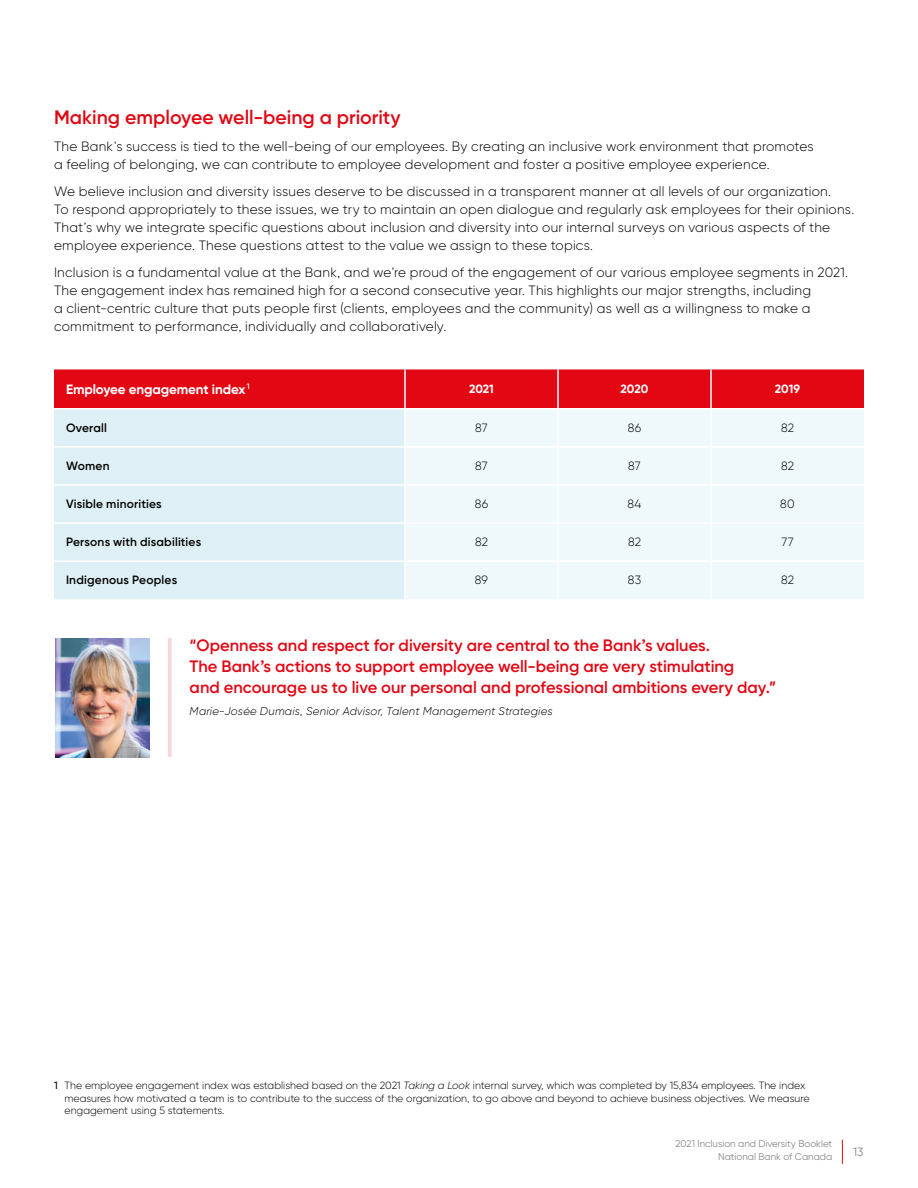
<style>
.page{position:relative;width:918px;height:1188px;background:#fff}
.page>*{position:absolute;margin:0;border:0;box-sizing:border-box;transform-origin:0 0}
.t1{font:600 19.5px "Gilroy BN";color:#e30613}
.t2{font:600 16.5px/21px "Gilroy BN";color:#e30613}
.t3{font:300 13.5px/18px "Gilroy BN";letter-spacing:.015em;color:#000}
.t4{font:700 13.5px "Gilroy BN";letter-spacing:-.01em;color:#fff}
.t5{font:600 12px "Gilroy BN";letter-spacing:.015em;color:#000}
.t6{font:300 12px "Gilroy BN";letter-spacing:.005em;color:#000}
.t7{font:700 12px "Gilroy BN";color:#fff}
.t8{font:12px "Gilroy BN";color:#878787}
.t9{font:italic 300 11.25px "Gilroy BN";letter-spacing:.02em;color:#000}
.t10{font:300 10.5px/12.8px "Gilroy BN";color:#000}
.t11{font:9.75px/12px "Gilroy BN";color:#878787;text-align:right}
.s1{font-weight:500}
.s2{font-style:italic}
</style>
<div class="page">
<div style="left:54px;top:369px;width:810px;height:39px;background:#e30613"></div>
<div style="left:54px;top:410px;width:350px;height:189px;background:#def0f5"></div>
<div style="left:406px;top:410px;width:458px;height:189px;background:#eff8fa"></div>
<hr style="left:54px;top:446px;width:351px;height:2px;background:#fff">
<hr style="left:54px;top:484px;width:351px;height:2px;background:#fff">
<hr style="left:54px;top:522px;width:351px;height:2px;background:#fff">
<hr style="left:54px;top:560px;width:351px;height:2px;background:#fff">
<hr style="left:405px;top:484px;width:153px;height:2px;background:#fff">
<hr style="left:558px;top:484px;width:153px;height:2px;background:#fff">
<hr style="left:711px;top:484px;width:153px;height:2px;background:#fff">
<hr style="left:405px;top:522px;width:153px;height:2px;background:#fff">
<hr style="left:558px;top:522px;width:153px;height:2px;background:#fff">
<hr style="left:711px;top:522px;width:153px;height:2px;background:#fff">
<hr style="left:405px;top:560px;width:153px;height:2px;background:#fff">
<hr style="left:558px;top:560px;width:153px;height:2px;background:#fff">
<hr style="left:711px;top:560px;width:153px;height:2px;background:#fff">
<hr style="left:404px;top:369px;width:2px;height:39px;background:#fff">
<hr style="left:557px;top:369px;width:2px;height:39px;background:#fff">
<hr style="left:710px;top:369px;width:2px;height:39px;background:#fff">
<hr style="left:557px;top:410px;width:2px;height:36px;background:#fff">
<hr style="left:710px;top:410px;width:2px;height:36px;background:#fff">
<hr style="left:557px;top:448px;width:2px;height:36px;background:#fff">
<hr style="left:710px;top:448px;width:2px;height:36px;background:#fff">
<hr style="left:557px;top:486px;width:2px;height:36px;background:#fff">
<hr style="left:710px;top:486px;width:2px;height:36px;background:#fff">
<hr style="left:557px;top:524px;width:2px;height:36px;background:#fff">
<hr style="left:710px;top:524px;width:2px;height:36px;background:#fff">
<hr style="left:557px;top:562px;width:2px;height:37px;background:#fff">
<hr style="left:710px;top:562px;width:2px;height:37px;background:#fff">
<hr style="left:405px;top:446px;width:153px;height:2px;background:#fff">
<hr style="left:558px;top:446px;width:153px;height:2px;background:#fff">
<hr style="left:711px;top:446px;width:153px;height:2px;background:#fff">
<svg style="left:168px;top:638px;width:4px;height:119px"></svg>
<img style="left:55px;top:638px;width:95px;height:119px">
<svg style="left:842px;top:1140px;width:1px;height:24px"></svg>
<h1 class="t1" style="left:54px;top:105px;width:348px">Making employee well-being a priority</h1>
<p class="t3" style="left:54px;top:137px;width:761px">The Bank’s success is tied to the well-being of our employees. By creating an inclusive work environment that promotes a feeling of belonging, we can contribute to employee development and foster a positive employee experience.</p>
<p class="t3" style="left:54px;top:182px;width:802px">We believe inclusion and diversity issues deserve to be discussed in a transparent manner at all levels of our organization.<br>To respond appropriately to these issues, we try to maintain an open dialogue and regularly ask employees for their opinions.<br>That’s why we integrate specific questions about inclusion and diversity into our internal surveys on various aspects of the employee experience. These questions attest to the value we assign to these topics.</p>
<p class="t3" style="left:54px;top:263px;width:796px">Inclusion is a fundamental value at the Bank, and we’re proud of the engagement of our various employee segments in 2021.<br>The engagement index has remained high for a second consecutive year. This highlights our major strengths, including<br>a client-centric culture that puts people first (clients, employees and the community) as well as a willingness to make a commitment to performance, individually and collaboratively.</p>
<p class="t4" style="left:66px;top:381px;width:185px">Employee engagement index <sup>1</sup></p>
<p class="t7" style="left:469px;top:381px;width:26px">2021</p>
<p class="t7" style="left:621px;top:381px;width:29px">2020</p>
<p class="t7" style="left:775px;top:381px;width:27px">2019</p>
<p class="t5" style="left:66px;top:420px;width:43px">Overall</p>
<p class="t6" style="left:475px;top:420px;width:14px">87</p>
<p class="t6" style="left:628px;top:420px;width:15px">86</p>
<p class="t6" style="left:781px;top:420px;width:14px">82</p>
<p class="t5" style="left:66px;top:458px;width:45px">Women</p>
<p class="t6" style="left:475px;top:458px;width:14px">87</p>
<p class="t6" style="left:628px;top:458px;width:14px">87</p>
<p class="t6" style="left:781px;top:458px;width:14px">82</p>
<p class="t5" style="left:66px;top:496px;width:97px">Visible minorities</p>
<p class="t6" style="left:475px;top:497px;width:15px">86</p>
<p class="t6" style="left:628px;top:497px;width:15px">84</p>
<p class="t6" style="left:780px;top:497px;width:16px">80</p>
<p class="t5" style="left:66px;top:535px;width:137px">Persons with disabilities</p>
<p class="t6" style="left:475px;top:535px;width:14px">82</p>
<p class="t6" style="left:628px;top:535px;width:14px">82</p>
<p class="t6" style="left:781px;top:535px;width:14px">77</p>
<p class="t5" style="left:66px;top:573px;width:113px">Indigenous Peoples</p>
<p class="t6" style="left:475px;top:573px;width:15px">89</p>
<p class="t6" style="left:628px;top:573px;width:15px">83</p>
<p class="t6" style="left:781px;top:573px;width:14px">82</p>
<p class="t2" style="left:190px;top:635px;width:588px">“Openness and respect for diversity are central to the Bank’s values.<br>The Bank’s actions to support employee well-being are very stimulating<br>and encourage us to live our personal and professional ambitions every day.”</p>
<p class="t9" style="left:190px;top:704px;width:365px">Marie-Josée Dumais, Senior Advisor, Talent Management Strategies</p>
<p class="t10" style="left:64px;top:1079px;width:747px;text-indent:-10px"><span class="s1">1</span> The employee engagement index was established based on the 2021 <span class="s2">Taking a Look</span> internal survey, which was completed by 15,834 employees. The index measures how motivated a team is to contribute to the success of the organization, to go above and beyond to achieve business objectives. We measure engagement using 5 statements.</p>
<p class="t11" style="left:676px;top:1138px;width:158px">2021 Inclusion and Diversity Booklet<br>National Bank of Canada</p>
<p class="t8" style="left:853px;top:1144px;width:12px">13</p>
</div>
